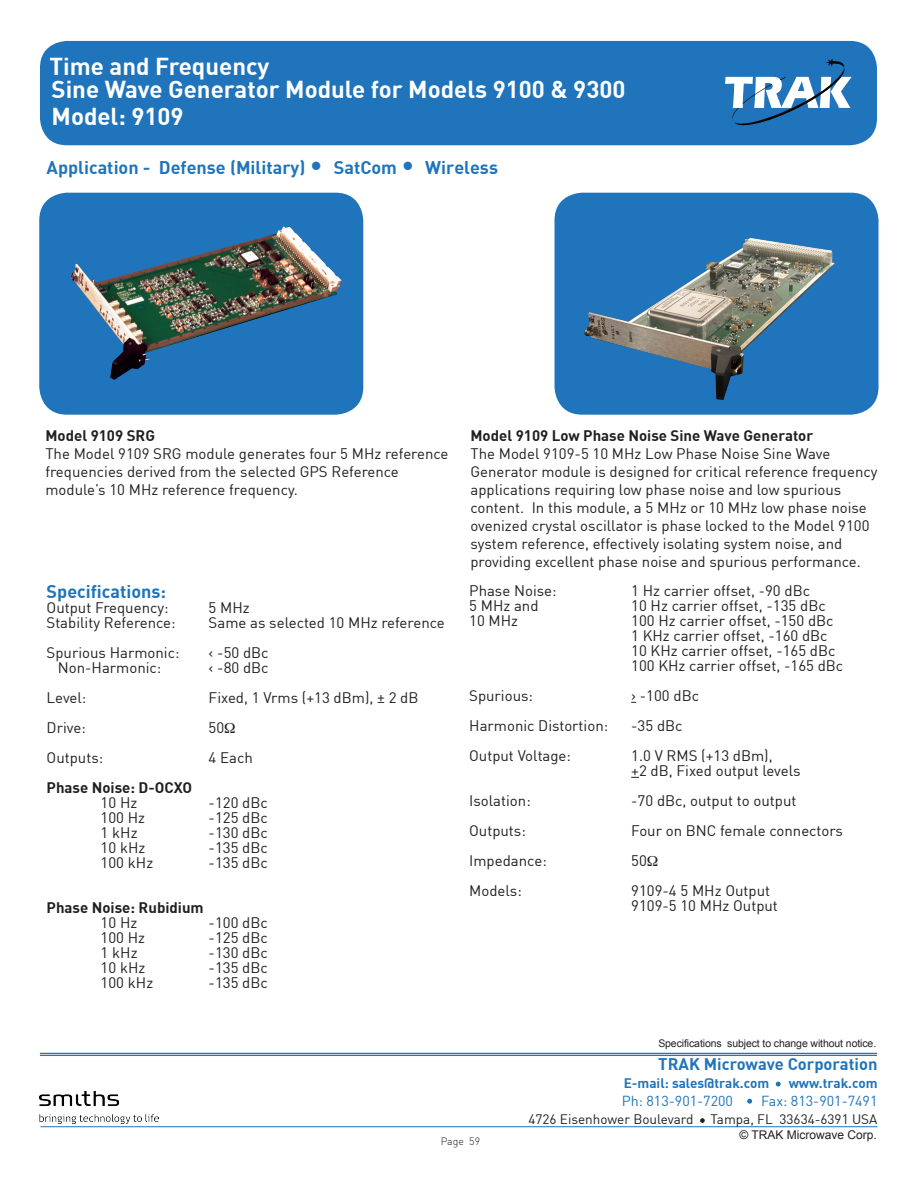
<style>
.page{position:relative;width:918px;height:1188px;background:#fff}
.page>*{position:absolute;margin:0;border:0;box-sizing:border-box;transform-origin:0 0}
.t1{font:700 24px/27px "DIN";color:#fff}
.Small_Header{font:700 18px "DIN";color:#1f74bb}
.t2{font:700 16.5px "DIN";color:#1f74bb}
.t3{font:15px/18px "DIN";color:#231f20}
.t4{font:700 15px "DIN";color:#231f20}
.t5{font:14.25px "DIN";color:#1f74bb}
.t6{font:13.5px "DIN";color:#231f20}
.t7{font:700 13.5px "DIN";color:#1f74bb}
.t8{font:12px "Arial";color:#231f20}
.t9{font:10.5px "Arial";letter-spacing:-.01em;color:#231f20}
.t10{font:300 10.5px "DIN";color:#231f20}
.s1{font-weight:400;font-size:25.5px}
</style>
<div class="page">
<div style="left:40px;top:41px;width:837px;height:104px;background:#1f74bb;border-radius:27px"></div>
<hr style="left:40px;top:1053px;width:837px;height:1px;background:#1f74bb">
<hr style="left:40px;top:1055px;width:837px;height:1px;background:#1f74bb">
<img style="left:40px;top:1091px;width:119px;height:33px">
<hr style="left:40px;top:1126px;width:838px;height:1px;background:#1f74bb">
<svg style="left:776px;top:1082px;width:5px;height:5px"></svg>
<svg style="left:700px;top:1118px;width:5px;height:5px"></svg>
<svg style="left:747px;top:1099px;width:5px;height:5px"></svg>
<div style="left:555px;top:193px;width:323px;height:221px;background:#1f74bb;border-radius:27px"></div>
<div style="left:555px;top:193px;width:324px;height:222px;border:2px solid #1f74bb;border-radius:27px"></div>
<div style="left:40px;top:193px;width:323px;height:221px;background:#1f74bb;border-radius:27px"></div>
<div style="left:39px;top:193px;width:324px;height:222px;border:2px solid #1f74bb;border-radius:27px"></div>
<svg style="left:725px;top:58px;width:127px;height:67px"></svg>
<img style="left:584px;top:238px;width:251px;height:162px">
<img style="left:71px;top:226px;width:271px;height:154px">
<p class="t1" style="left:50px;top:52px;width:221px">Time and Frequency</p>
<p class="t1" style="left:52px;top:75px;width:575px">Sine Wave Generator Module for Models 9100 &amp; 9300<br>Model: 9109</p>
<p class="Small_Header" style="left:47px;top:156px;width:453px">Application - Defense (Military) <span class="s1">•</span> SatCom <span class="s1">•</span> Wireless</p>
<p class="t4" style="left:45px;top:426px;width:111px">Model 9109 SRG</p>
<p class="t3" style="left:45px;top:445px;width:405px">The Model 9109 SRG module generates four 5 MHz reference frequencies derived from the selected GPS Reference module’s 10 MHz reference frequency.</p>
<p class="Small_Header" style="left:47px;top:580px;width:121px">Specifications:</p>
<p class="t3" style="left:47px;top:598px;width:123px">Output Frequency:</p>
<p class="t3" style="left:209px;top:598px;width:43px">5 MHz</p>
<p class="t3" style="left:47px;top:613px;width:131px">Stability Reference:</p>
<p class="t3" style="left:209px;top:613px;width:238px">Same as selected 10 MHz reference</p>
<p class="t3" style="left:47px;top:643px;width:134px">Spurious Harmonic:</p>
<p class="t3" style="left:209px;top:643px;width:61px">&lt; -50 dBc</p>
<p class="t3" style="left:58px;top:658px;width:105px">Non-Harmonic:</p>
<p class="t3" style="left:209px;top:658px;width:61px">&lt; -80 dBc</p>
<p class="t3" style="left:47px;top:688px;width:41px">Level:</p>
<p class="t3" style="left:209px;top:688px;width:211px">Fixed, 1 Vrms (+13 dBm), ± 2 dB</p>
<p class="t3" style="left:47px;top:718px;width:41px">Drive:</p>
<p class="t3" style="left:209px;top:718px;width:17px">50</p>
<p class="t3" style="left:47px;top:748px;width:58px">Outputs:</p>
<p class="t3" style="left:209px;top:748px;width:46px">4 Each</p>
<p class="t4" style="left:47px;top:778px;width:147px">Phase Noise: D-OCXO</p>
<p class="t3" style="left:101px;top:793px;width:38px">10 Hz</p>
<p class="t3" style="left:209px;top:793px;width:61px">-120 dBc</p>
<p class="t3" style="left:101px;top:808px;width:46px">100 Hz</p>
<p class="t3" style="left:209px;top:808px;width:61px">-125 dBc</p>
<p class="t3" style="left:101px;top:823px;width:38px">1 kHz</p>
<p class="t3" style="left:209px;top:823px;width:61px">-130 dBc</p>
<p class="t3" style="left:101px;top:838px;width:46px">10 kHz</p>
<p class="t3" style="left:209px;top:838px;width:61px">-135 dBc</p>
<p class="t3" style="left:101px;top:853px;width:54px">100 kHz</p>
<p class="t3" style="left:209px;top:853px;width:61px">-135 dBc</p>
<p class="t4" style="left:47px;top:898px;width:159px">Phase Noise: Rubidium</p>
<p class="t3" style="left:101px;top:913px;width:38px">10 Hz</p>
<p class="t3" style="left:209px;top:913px;width:61px">-100 dBc</p>
<p class="t3" style="left:101px;top:928px;width:46px">100 Hz</p>
<p class="t3" style="left:209px;top:928px;width:61px">-125 dBc</p>
<p class="t3" style="left:101px;top:943px;width:38px">1 kHz</p>
<p class="t3" style="left:209px;top:943px;width:61px">-130 dBc</p>
<p class="t3" style="left:101px;top:958px;width:46px">10 kHz</p>
<p class="t3" style="left:209px;top:958px;width:61px">-135 dBc</p>
<p class="t3" style="left:101px;top:973px;width:54px">100 kHz</p>
<p class="t3" style="left:209px;top:973px;width:61px">-135 dBc</p>
<p class="t4" style="left:470px;top:426px;width:344px">Model 9109 Low Phase Noise Sine Wave Generator</p>
<p class="t3" style="left:470px;top:445px;width:409px">The Model 9109-5 10 MHz Low Phase Noise Sine Wave Generator module is designed for critical reference frequency applications requiring low phase noise and low spurious content. In this module, a 5 MHz or 10 MHz low phase noise ovenized crystal oscillator is phase locked to the Model 9100 system reference, effectively isolating system noise, and providing excellent phase noise and spurious performance.</p>
<p class="t3" style="left:469px;top:581px;width:89px">Phase Noise:</p>
<p class="t3" style="left:631px;top:581px;width:180px">1 Hz carrier offset, -90 dBc</p>
<p class="t3" style="left:469px;top:596px;width:71px">5 MHz and</p>
<p class="t3" style="left:631px;top:596px;width:196px">10 Hz carrier offset, -135 dBc</p>
<p class="t3" style="left:469px;top:611px;width:50px">10 MHz</p>
<p class="t3" style="left:631px;top:611px;width:204px">100 Hz carrier offset, -150 dBc</p>
<p class="t3" style="left:631px;top:626px;width:198px">1 KHz carrier offset, -160 dBc</p>
<p class="t3" style="left:631px;top:641px;width:206px">10 KHz carrier offset, -165 dBc</p>
<p class="t3" style="left:631px;top:656px;width:214px">100 KHz carrier offset, -165 dBc</p>
<p class="t3" style="left:469px;top:686px;width:65px">Spurious:</p>
<p class="t3" style="left:631px;top:686px;width:69px">&gt; -100 dBc</p>
<p class="t3" style="left:469px;top:716px;width:141px">Harmonic Distortion:</p>
<p class="t3" style="left:631px;top:716px;width:53px">-35 dBc</p>
<p class="t3" style="left:469px;top:746px;width:103px">Output Voltage:</p>
<p class="t3" style="left:631px;top:746px;width:143px">1.0 V RMS (+13 dBm),</p>
<p class="t3" style="left:631px;top:761px;width:171px">+2 dB, Fixed output levels</p>
<p class="t3" style="left:469px;top:791px;width:63px">Isolation:</p>
<p class="t3" style="left:631px;top:791px;width:167px">-70 dBc, output to output</p>
<p class="t3" style="left:469px;top:821px;width:58px">Outputs:</p>
<p class="t3" style="left:631px;top:821px;width:213px">Four on BNC female connectors</p>
<p class="t3" style="left:469px;top:851px;width:79px">Impedance:</p>
<p class="t3" style="left:631px;top:851px;width:17px">50</p>
<p class="t3" style="left:469px;top:881px;width:54px">Models:</p>
<p class="t3" style="left:631px;top:881px;width:140px">9109-4 5 MHz Output</p>
<p class="t3" style="left:631px;top:896px;width:148px">9109-5 10 MHz Output</p>
<p class="t9" style="left:658px;top:1037px;width:219px">Specifications subject to change without notice.</p>
<p class="t2" style="left:658px;top:1053px;width:221px">TRAK Microwave Corporation</p>
<p class="t7" style="left:624px;top:1074px;width:147px">E-mail: sales@trak.com</p>
<p class="t7" style="left:789px;top:1074px;width:90px">www.trak.com</p>
<p class="t5" style="left:622px;top:1092px;width:113px">Ph: 813-901-7200</p>
<p class="t5" style="left:761px;top:1092px;width:118px">Fax: 813-901-7491</p>
<p class="t6" style="left:528px;top:1111px;width:167px">4726 Eisenhower Boulevard</p>
<p class="t6" style="left:711px;top:1111px;width:168px">Tampa, FL 33634-6391 USA</p>
<p class="t10" style="left:441px;top:1135px;width:41px">Page 59</p>
<p class="t8" style="left:740px;top:1127px;width:139px">© TRAK Microwave Corp.</p>
</div>
